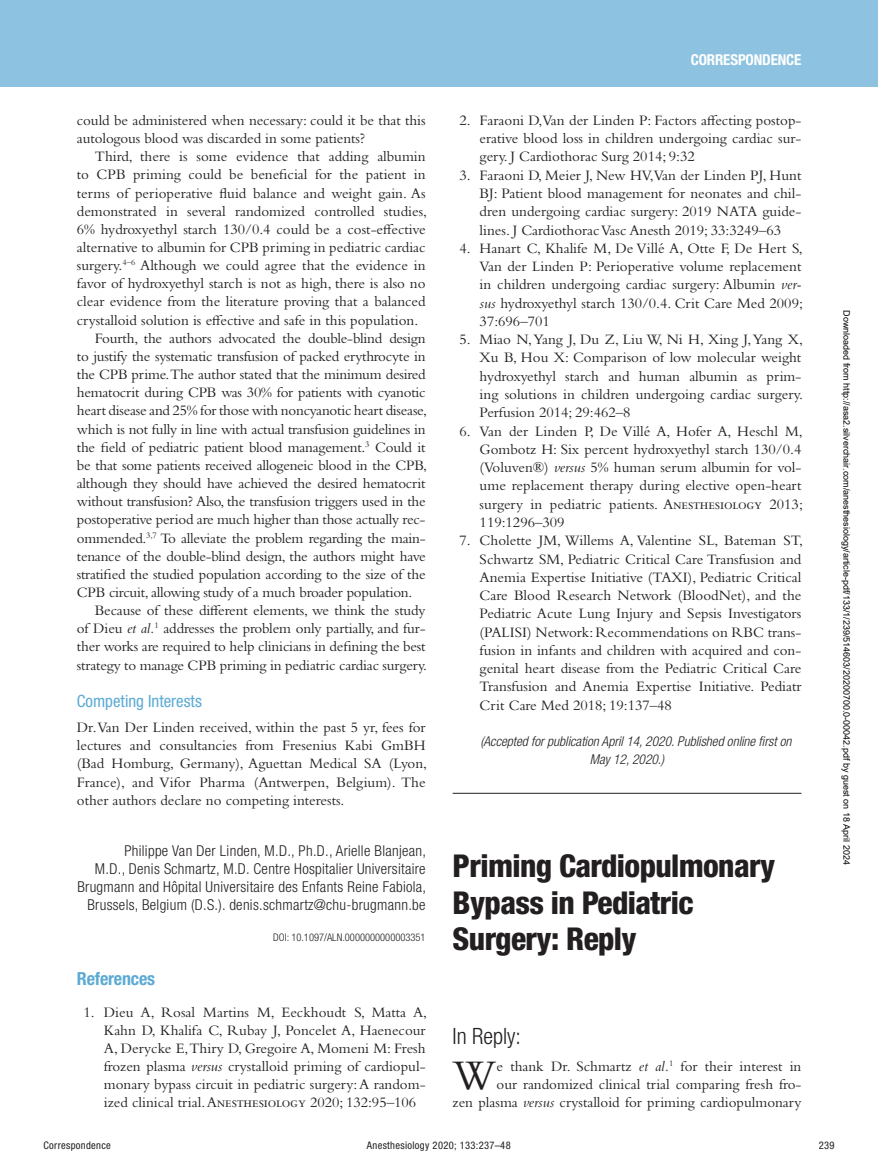
<style>
.page{position:relative;width:878px;height:1175px;background:#fff}
.page>*{position:absolute;margin:0;border:0;box-sizing:border-box;transform-origin:0 0}
.t1{font:43.95px "Bembo Std";color:#231f20}
.t2{font:800 condensed 31.5px/36.3px "Helvetica Neue LT Std";letter-spacing:-.02em;color:#231f20}
.t3{font:300 condensed 22.5px "Helvetica Neue LT Std";color:#231f20}
.t4{font:700 condensed 18px "Helvetica Neue LT Std";letter-spacing:-.01em;color:#5caad4}
.t5{font:condensed 16.8px "Helvetica Neue LT Std";color:#5caad4}
.t6{font:15px/18.3px "Bembo Std";color:#231f20;text-align:justify}
.t7{font:300 condensed 15px/18.1px "Helvetica Neue LT Std";letter-spacing:.02em;color:#231f20;text-align:right}
.t8{font:700 condensed 15px "Helvetica Neue LT Std";letter-spacing:-.01em;color:#fff}
.t9{font:italic 300 condensed 13.5px/18.3px "Helvetica Neue LT Std";color:#231f20}
.t10{font:condensed 10.5px "Helvetica Neue LT Std";letter-spacing:.03em;color:#231f20}
.t11{font:300 condensed 10.5px "Helvetica Neue LT Std";color:#231f20}
.t12{font:9px "Arial";color:#000}
.s1{font-style:italic}
</style>
<div class="page">
<div style="left:0;top:0;width:878px;height:86px;background:#8dc3e0"></div>
<hr style="left:452px;top:793px;width:349px;height:1px;background:#231f20">
<p class="t6" style="left:77px;top:111px;width:350px">could be administered when necessary: could it be that this autologous blood was discarded in some patients?</p>
<p class="t6" style="left:95px;top:147px;width:332px">Third, there is some evidence that adding albumin</p>
<p class="t6" style="left:77px;top:165px;width:350px">to CPB priming could be beneficial for the patient in</p>
<p class="t6" style="left:77px;top:183px;width:350px">terms of perioperative fluid balance and weight gain. As</p>
<p class="t6" style="left:77px;top:201px;width:352px">demonstrated in several randomized controlled studies,</p>
<p class="t6" style="left:77px;top:220px;width:350px">6% hydroxyethyl starch 130/0.4 could be a cost-effective</p>
<p class="t6" style="left:77px;top:238px;width:350px">alternative to albumin for CPB priming in pediatric cardiac</p>
<p class="t6" style="left:77px;top:256px;width:350px">surgery.<sup>4–6</sup> Although we could agree that the evidence in</p>
<p class="t6" style="left:77px;top:274px;width:350px">favor of hydroxyethyl starch is not as high, there is also no</p>
<p class="t6" style="left:77px;top:292px;width:350px">clear evidence from the literature proving that a balanced</p>
<p class="t6" style="left:77px;top:310px;width:343px">crystalloid solution is effective and safe in this population.</p>
<p class="t6" style="left:95px;top:329px;width:332px">Fourth, the authors advocated the double-blind design</p>
<p class="t6" style="left:77px;top:347px;width:350px">to justify the systematic transfusion of packed erythrocyte in</p>
<p class="t6" style="left:77px;top:365px;width:350px">the CPB prime.The author stated that the minimum desired</p>
<p class="t6" style="left:77px;top:383px;width:350px">hematocrit during CPB was 30% for patients with cyanotic</p>
<p class="t6" style="left:77px;top:401px;width:352px">heart disease and 25% for those with noncyanotic heart disease,</p>
<p class="t6" style="left:77px;top:419px;width:350px">which is not fully in line with actual transfusion guidelines in</p>
<p class="t6" style="left:77px;top:437px;width:350px">the field of pediatric patient blood management.<sup>3</sup> Could it</p>
<p class="t6" style="left:77px;top:456px;width:352px">be that some patients received allogeneic blood in the CPB,</p>
<p class="t6" style="left:77px;top:474px;width:350px">although they should have achieved the desired hematocrit</p>
<p class="t6" style="left:77px;top:492px;width:350px">without transfusion? Also, the transfusion triggers used in the</p>
<p class="t6" style="left:77px;top:510px;width:350px">postoperative period are much higher than those actually rec-</p>
<p class="t6" style="left:77px;top:528px;width:350px">ommended.<sup>3,7</sup> To alleviate the problem regarding the main-</p>
<p class="t6" style="left:77px;top:546px;width:350px">tenance of the double-blind design, the authors might have</p>
<p class="t6" style="left:77px;top:564px;width:350px">stratified the studied population according to the size of the</p>
<p class="t6" style="left:77px;top:583px;width:337px">CPB circuit, allowing study of a much broader population.</p>
<p class="t6" style="left:95px;top:601px;width:332px">Because of these different elements, we think the study</p>
<p class="t6" style="left:77px;top:619px;width:350px">of Dieu <span class="s1">et al.</span><sup>1</sup> addresses the problem only partially, and fur-</p>
<p class="t6" style="left:77px;top:637px;width:350px">ther works are required to help clinicians in defining the best</p>
<p class="t6" style="left:77px;top:655px;width:352px">strategy to manage CPB priming in pediatric cardiac surgery.</p>
<p class="t5" style="left:77px;top:691px;width:126px">Competing Interests</p>
<p class="t6" style="left:77px;top:718px;width:352px">Dr.Van Der Linden received, within the past 5 yr, fees for lectures and consultancies from Fresenius Kabi GmBH (Bad Homburg, Germany), Aguettan Medical SA (Lyon, France), and Vifor Pharma (Antwerpen, Belgium). The other authors declare no competing interests.</p>
<p class="t7" style="left:77px;top:841px;width:350px">Philippe Van Der Linden, M.D., Ph.D., Arielle Blanjean,<br>M.D., Denis Schmartz, M.D. Centre Hospitalier Universitaire Brugmann and Hôpital Universitaire des Enfants Reine Fabiola, Brussels, Belgium (D.S.). denis.schmartz@chu-brugmann.be</p>
<p class="t11" style="left:273px;top:931px;width:154px">DOI: 10.1097/ALN.0000000000003351</p>
<p class="t4" style="left:77px;top:967px;width:80px">References</p>
<p class="t6" style="left:104px;top:1002px;width:325px;text-indent:-20px">1. Dieu A, Rosal Martins M, Eeckhoudt S, Matta A, Kahn D, Khalifa C, Rubay J, Poncelet A, Haenecour A, Derycke E, Thiry D, Gregoire A, Momeni M: Fresh frozen plasma <span class="s1">versus</span> crystalloid priming of cardiopul&shy;monary bypass circuit in pediatric surgery: A random&shy;ized clinical trial. Anesthesiology 2020; 132:95–106</p>
<p class="t8" style="left:690px;top:51px;width:112px">CORRESPONDENCE</p>
<p class="t6" style="left:479px;top:111px;width:323px;text-indent:-20px">2. Faraoni D,Van der Linden P: Factors affecting postop&shy;erative blood loss in children undergoing cardiac sur&shy;gery. J Cardiothorac Surg 2014; 9:32</p>
<p class="t6" style="left:479px;top:166px;width:323px;text-indent:-20px">3. Faraoni D, Meier J, New HV,Van der Linden PJ, Hunt BJ: Patient blood management for neonates and chil&shy;dren undergoing cardiac surgery: 2019 NATA guide&shy;lines. J Cardiothorac Vasc Anesth 2019; 33:3249–63</p>
<p class="t6" style="left:479px;top:239px;width:325px;text-indent:-20px">4. Hanart C, Khalife M, De Villé A, Otte F, De Hert S, Van der Linden P: Perioperative volume replacement in children undergoing cardiac surgery: Albumin <span class="s1">ver&shy;sus</span> hydroxyethyl starch 130/0.4. Crit Care Med 2009; 37:696–701</p>
<p class="t6" style="left:479px;top:330px;width:325px;text-indent:-20px">5. Miao N, Yang J, Du Z, Liu W, Ni H, Xing J, Yang X, Xu B, Hou X: Comparison of low molecular weight hydroxyethyl starch and human albumin as prim&shy;ing solutions in children undergoing cardiac surgery.<br>Perfusion 2014; 29:462–8</p>
<p class="t6" style="left:479px;top:421px;width:325px;text-indent:-20px">6. Van der Linden P, De Villé A, Hofer A, Heschl M, Gombotz H: Six percent hydroxyethyl starch 130/0.4 (Voluven®) <span class="s1">versus</span> 5% human serum albumin for vol&shy;ume replacement therapy during elective open-heart surgery in pediatric patients. Anesthesiology 2013; 119:1296–309</p>
<p class="t6" style="left:479px;top:531px;width:325px;text-indent:-20px">7. Cholette JM, Willems A, Valentine SL, Bateman ST, Schwartz SM, Pediatric Critical Care Transfusion and Anemia Expertise Initiative (TAXI), Pediatric Critical Care Blood Research Network (BloodNet), and the Pediatric Acute Lung Injury and Sepsis Investigators (PALISI) Network: Recommendations on RBC trans&shy;fusion in infants and children with acquired and con&shy;genital heart disease from the Pediatric Critical Care Transfusion and Anemia Expertise Initiative. Pediatr Crit Care Med 2018; 19:137–48</p>
<p class="t9" style="left:590px;top:732px;width:203px;text-indent:-109px">(Accepted for publication April 14, 2020. Published online first on<br>May 12, 2020.)</p>
<h2 class="t2" style="left:452px;top:847px;width:324px">Priming Cardiopulmonary<br>Bypass in Pediatric<br>Surgery: Reply</h2>
<h3 class="t3" style="left:452px;top:1023px;width:70px">In Reply:</h3>
<h1 class="t1" style="left:452px;top:1049px;width:45px">W</h1>
<p class="t6" style="left:452px;top:1057px;width:350px;text-align:right">e thank Dr. Schmartz <span class="s1">et al.</span><sup>1</sup> for their interest in<br>our randomized clinical trial comparing fresh fro-<br>zen plasma <span class="s1">versus</span> crystalloid for priming cardiopulmonary</p>
<p class="t12" style="left:850px;top:310px;width:556px;rotate:90deg">Downloaded from http://asa2.silverchair.com/anesthesiology/article-pdf/133/1/239/514603/20200700.0-00042.pdf by guest on 18 April 2024</p>
<p class="t10" style="left:44px;top:1139px;width:69px">Correspondence</p>
<p class="t10" style="left:367px;top:1139px;width:145px">Anesthesiology 2020; 133:237–48</p>
<p class="t10" style="left:818px;top:1139px;width:17px">239</p>
</div>
